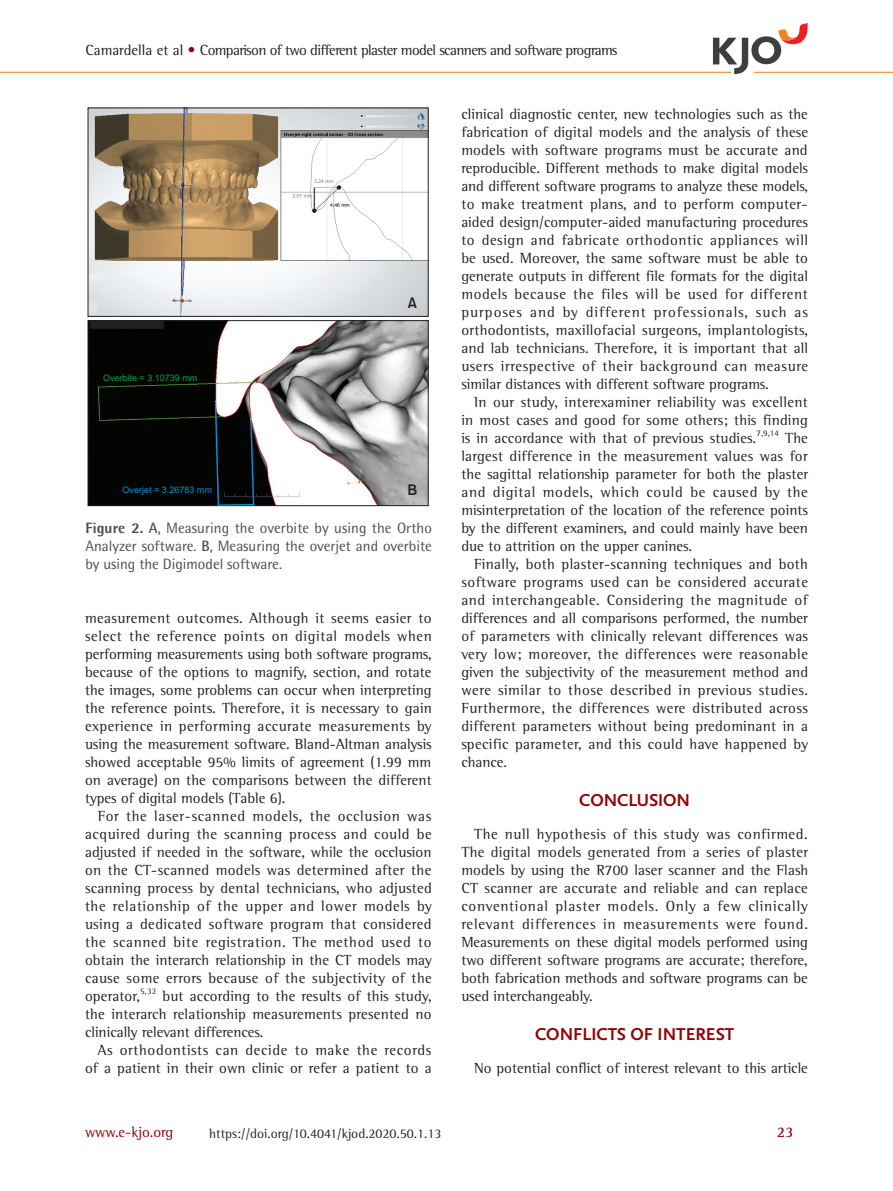
<style>
.page{position:relative;width:893px;height:1191px;background:#fff}
.page>*{position:absolute;margin:0;border:0;box-sizing:border-box;transform-origin:0 0}
.t1{font:700 18px "Nexus Sans";color:#920407}
.t2{font:15px/18px "Rotis Semi Serif Std";color:#231f20;text-align:justify}
.t3{font:15px/18px "Rotis Semi Sans Std";color:#4b4c4d;text-align:justify}
.t4{font:15px/18px "Rotis Semi Serif Std";letter-spacing:.025em;color:#231f20;text-align:right}
.t5{font:15px "Rotis Semi Serif Std";letter-spacing:-.04em;color:#231f20}
.t6{font:15px "Rotis Semi Serif Std";color:#920407}
.t7{font:700 15px "Rotis Semi Serif Std";color:#920407}
.t8{font:15px "Gothic 725 BT Bold A";color:#231f20}
.t9{font:13.5px "Rotis Semi Serif Std";color:#231f20}
.t10{font:9px "Arial";color:#00a54f}
.t11{font:9px "Arial";color:#0095d9}
.t12{font:8.7px "Rotis Semi Serif Std";color:#231f20}
.s1{color:#920407}
.s2{font-weight:800}
.s3{font-weight:700}
</style>
<div class="page">
<hr style="left:0;top:72px;width:893px;height:1px;background:#f58220">
<svg style="left:713px;top:23px;width:95px;height:51px"></svg>
<svg style="left:88px;top:107px;width:341px;height:399px"></svg>
<svg style="left:214px;top:401px;width:41px;height:105px"></svg>
<div style="left:90px;top:321px;width:73px;height:7px;background:#231f20"></div>
<svg style="left:337px;top:186px;width:4px;height:3px"></svg>
<svg style="left:313px;top:188px;width:3px;height:24px"></svg>
<p class="t5" style="left:85px;top:41px;width:534px">Camardella et al <span class="s1">•</span> Comparison of two different plaster model scanners and software programs</p>
<p class="t10" style="left:103px;top:374px;width:96px">Overbite = 3.10739 mm</p>
<p class="t11" style="left:123px;top:486px;width:91px">Overjet = 3.26783 mm</p>
<p class="t8" style="left:408px;top:294px;width:11px">A</p>
<p class="t8" style="left:407px;top:481px;width:11px">B</p>
<p class="t3" style="left:85px;top:519px;width:348px"><span class="s2">Figure 2.</span> <span class="s3">A</span>, Measuring the overbite by using the Ortho Analyzer software. <span class="s3">B</span>, Measuring the overjet and overbite by using the Digimodel software.</p>
<p class="t2" style="left:85px;top:608px;width:348px">measurement outcomes. Although it seems easier to select the reference points on digital models when performing measurements using both software programs, because of the options to magnify, section, and rotate the images, some problems can occur when interpreting the reference points. Therefore, it is necessary to gain experience in performing accurate measurements by using the measurement software. Bland-Altman analysis showed acceptable 95% limits of agreement (1.99 mm on average) on the comparisons between the different types of digital models (Table 6).</p>
<p class="t2" style="left:85px;top:806px;width:348px;text-indent:13px">For the laser-scanned models, the occlusion was acquired during the scanning process and could be adjusted if needed in the software, while the occlusion on the CT-scanned models was determined after the scanning process by dental technicians, who adjusted the relationship of the upper and lower models by using a dedicated software program that considered the scanned bite registration. The method used to obtain the interarch relationship in the CT models may cause some errors because of the subjectivity of the operator,</p>
<p class="t12" style="left:140px;top:985px;width:17px">5,32</p>
<p class="t2" style="left:85px;top:986px;width:348px;text-indent:77px">but according to the results of this study, the interarch relationship measurements presented no clinically relevant differences.</p>
<p class="t4" style="left:85px;top:1040px;width:348px">As orthodontists can decide to make the records of a patient in their own clinic or refer a patient to a</p>
<p class="t2" style="left:461px;top:105px;width:348px">clinical diagnostic center, new technologies such as the fabrication of digital models and the analysis of these models with software programs must be accurate and reproducible. Different methods to make digital models and different software programs to analyze these models, to make treatment plans, and to perform computer&shy;aided design/computer-aided manufacturing procedures to design and fabricate orthodontic appliances will be used. Moreover, the same software must be able to generate outputs in different file formats for the digital models because the files will be used for different purposes and by different professionals, such as orthodontists, maxillofacial surgeons, implantologists, and lab technicians. Therefore, it is important that all users irrespective of their background can measure similar distances with different software programs.</p>
<p class="t2" style="left:461px;top:393px;width:348px;text-indent:13px">In our study, interexaminer reliability was excellent in most cases and good for some others; this finding is in accordance with that of previous studies.</p>
<p class="t12" style="left:756px;top:428px;width:24px">7,9,14</p>
<p class="t2" style="left:461px;top:429px;width:348px;text-indent:324px">The largest difference in the measurement values was for the sagittal relationship parameter for both the plaster and digital models, which could be caused by the misinterpretation of the location of the reference points by the different examiners, and could mainly have been due to attrition on the upper canines.</p>
<p class="t2" style="left:461px;top:555px;width:348px;text-indent:13px">Finally, both plaster-scanning techniques and both software programs used can be considered accurate and interchangeable. Considering the magnitude of differences and all comparisons performed, the number of parameters with clinically relevant differences was very low; moreover, the differences were reasonable given the subjectivity of the measurement method and were similar to those described in previous studies.<br>Furthermore, the differences were distributed across different parameters without being predominant in a specific parameter, and this could have happened by chance.</p>
<p class="t1" style="left:579px;top:788px;width:112px">CONCLUSION</p>
<p class="t2" style="left:461px;top:825px;width:348px;text-indent:13px">The null hypothesis of this study was confirmed.<br>The digital models generated from a series of plaster models by using the R700 laser scanner and the Flash CT scanner are accurate and reliable and can replace conventional plaster models. Only a few clinically relevant differences in measurements were found.<br>Measurements on these digital models performed using two different software programs are accurate; therefore, both fabrication methods and software programs can be used interchangeably.</p>
<p class="t1" style="left:535px;top:1022px;width:201px">CONFLICTS OF INTEREST</p>
<p class="t2" style="left:474px;top:1059px;width:335px">No potential conflict of interest relevant to this article</p>
<p class="t6" style="left:85px;top:1122px;width:90px">www.e-kjo.org</p>
<p class="t9" style="left:209px;top:1125px;width:234px">https://doi.org/10.4041/kjod.2020.50.1.13</p>
<p class="t7" style="left:777px;top:1122px;width:18px">23</p>
</div>
